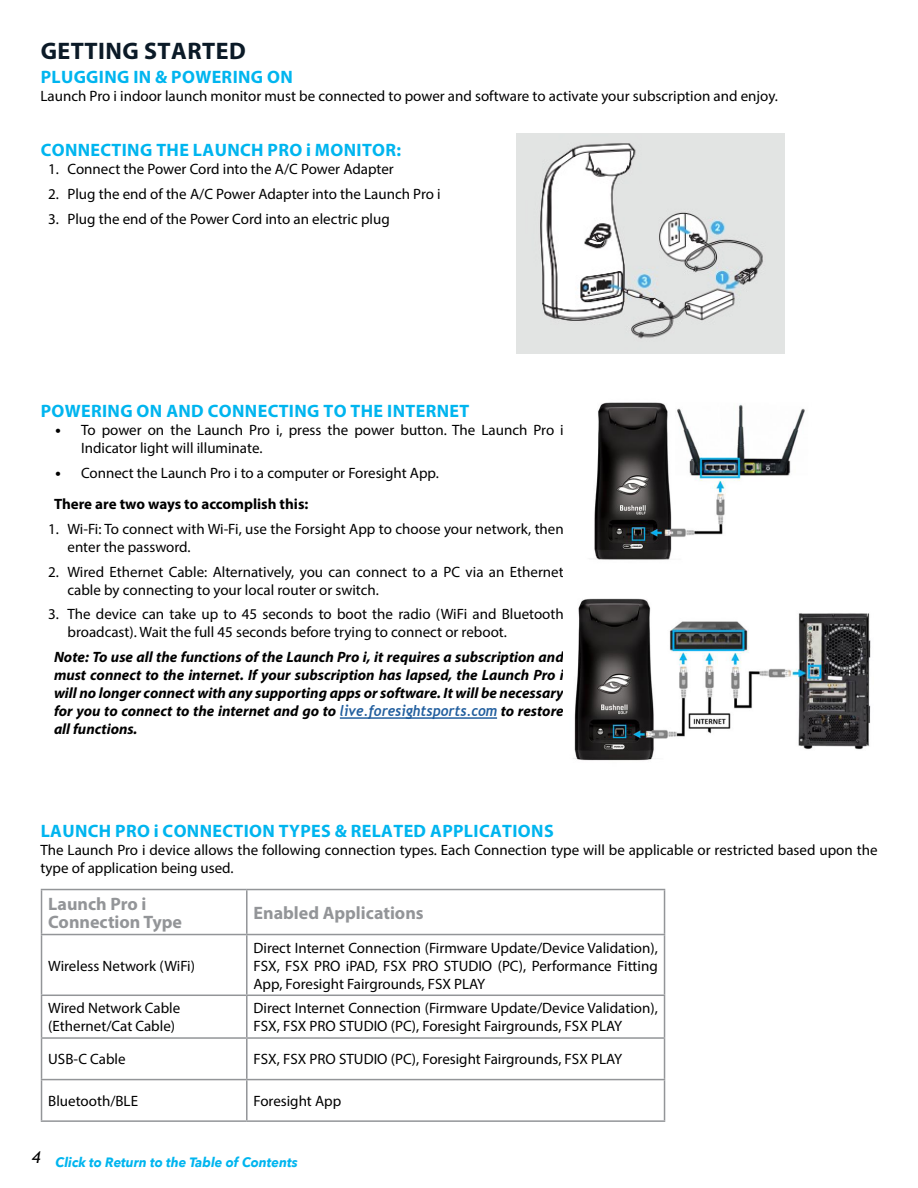
<style>
.page{position:relative;width:918px;height:1188px;background:#fff}
.page>*{position:absolute;margin:0;border:0;box-sizing:border-box;transform-origin:0 0}
.t1{font:700 24px "Myriad Pro";letter-spacing:.02em;color:#0b1a27}
.t2{font:700 18px "Myriad Pro";letter-spacing:.02em;color:#00b5ef}
.t3{font:700 18px/18px "Myriad Pro";color:#939598}
.t4{font:15px/18px "Myriad Pro";color:#000}
.t5{font:italic 700 15px/18px "Myriad Pro";color:#000;text-align:justify}
.t6{font:italic 700 13.5px "Avenir Next";color:#00b5ef;scale:.96 1}
.s1{font-family:"Trebuchet MS"}
.s2{font-weight:700}
.s3{font-family:"Trebuchet";color:#215e9e}
</style>
<div class="page">
<hr style="left:340px;top:717px;width:157px;height:2px;background:#215e9e">
<img style="left:516px;top:134px;width:269px;height:220px">
<hr style="left:41px;top:889px;width:206px;height:1px;background:#939598">
<hr style="left:41px;top:890px;width:1px;height:44px;background:#939598">
<hr style="left:247px;top:889px;width:418px;height:1px;background:#939598">
<hr style="left:246px;top:890px;width:2px;height:44px;background:#939598">
<hr style="left:664px;top:890px;width:1px;height:44px;background:#939598">
<hr style="left:41px;top:934px;width:206px;height:1px;background:#939598">
<hr style="left:41px;top:935px;width:1px;height:60px;background:#939598">
<hr style="left:247px;top:934px;width:418px;height:1px;background:#939598">
<hr style="left:246px;top:935px;width:2px;height:60px;background:#939598">
<hr style="left:664px;top:935px;width:1px;height:60px;background:#939598">
<hr style="left:41px;top:995px;width:206px;height:1px;background:#939598">
<hr style="left:41px;top:996px;width:1px;height:41px;background:#939598">
<hr style="left:247px;top:995px;width:418px;height:1px;background:#939598">
<hr style="left:246px;top:996px;width:2px;height:41px;background:#939598">
<hr style="left:664px;top:996px;width:1px;height:41px;background:#939598">
<hr style="left:41px;top:1037px;width:206px;height:2px;background:#939598">
<hr style="left:41px;top:1039px;width:1px;height:40px;background:#939598">
<hr style="left:247px;top:1037px;width:418px;height:2px;background:#939598">
<hr style="left:246px;top:1039px;width:2px;height:40px;background:#939598">
<hr style="left:664px;top:1039px;width:1px;height:40px;background:#939598">
<hr style="left:41px;top:1079px;width:206px;height:1px;background:#939598">
<hr style="left:41px;top:1080px;width:1px;height:40px;background:#939598">
<hr style="left:247px;top:1079px;width:418px;height:1px;background:#939598">
<hr style="left:246px;top:1080px;width:2px;height:40px;background:#939598">
<hr style="left:664px;top:1080px;width:1px;height:40px;background:#939598">
<hr style="left:41px;top:1120px;width:206px;height:2px;background:#939598">
<hr style="left:247px;top:1120px;width:418px;height:2px;background:#939598">
<img style="left:573px;top:402px;width:298px;height:359px">
<h1 class="t1" style="left:41px;top:35px;width:207px">GETTING STARTED</h1>
<p class="t2" style="left:41px;top:65px;width:254px">PLUGGING IN &amp; POWERING ON</p>
<p class="t4" style="left:40px;top:87px;width:739px">Launch Pro i indoor launch monitor must be connected to power and software to activate your subscription and enjoy.</p>
<p class="t2" style="left:41px;top:138px;width:362px">CONNECTING THE LAUNCH PRO i MONITOR:</p>
<p class="t4" style="left:48px;top:160px;width:347px">1. Connect the Power Cord into the A/C Power Adapter</p>
<p class="t4" style="left:48px;top:185px;width:394px">2. Plug the end of the A/C Power Adapter into the Launch Pro i</p>
<p class="t4" style="left:48px;top:209px;width:343px">3. Plug the end of the Power Cord into an electric plug</p>
<p class="t2" style="left:41px;top:399px;width:430px">POWERING ON AND CONNECTING TO THE INTERNET</p>
<p class="t4" style="left:81px;top:421px;width:484px;text-indent:-27px"><span class="s1">•</span> To power on the Launch Pro i, press the power button. The Launch Pro i<br>Indicator light will illuminate.</p>
<p class="t4" style="left:54px;top:457px;width:386px;line-height:31.5px"><span class="s1">•</span> Connect the Launch Pro i to a computer or Foresight App.<br><span class="s2">There are two ways to accomplish this:</span></p>
<p class="t4" style="left:68px;top:520px;width:498px;text-indent:-19px">1. Wi-Fi: To connect with Wi-Fi, use the Forsight App to choose your network, then enter the password.</p>
<p class="t4" style="left:68px;top:562px;width:498px;text-indent:-19px">2. Wired Ethernet Cable: Alternatively, you can connect to a PC via an Ethernet cable by connecting to your local router or switch.</p>
<p class="t4" style="left:68px;top:605px;width:498px;text-indent:-19px">3. The device can take up to 45 seconds to boot the radio (WiFi and Bluetooth broadcast). Wait the full 45 seconds before trying to connect or reboot.</p>
<p class="t5" style="left:54px;top:648px;width:511px">Note: To use all the functions of the Launch Pro i, it requires a subscription and must connect to the internet. If your subscription has lapsed, the Launch Pro i will no longer connect with any supporting apps or software. It will be necessary for you to connect to the internet and go to <span class="s3">live.foresightsports.com</span> to restore all functions.</p>
<p class="t2" style="left:41px;top:819px;width:515px">LAUNCH PRO i CONNECTION TYPES &amp; RELATED APPLICATIONS</p>
<p class="t4" style="left:40px;top:841px;width:839px">The Launch Pro i device allows the following connection types. Each Connection type will be applicable or restricted based upon the type of application being used.</p>
<p class="t3" style="left:48px;top:894px;width:135px">Launch Pro i<br>Connection Type</p>
<p class="t3" style="left:254px;top:903px;width:172px">Enabled Applications</p>
<p class="t4" style="left:48px;top:956px;width:148px">Wireless Network (WiFi)</p>
<p class="t4" style="left:254px;top:938px;width:406px;text-align:justify">Direct Internet Connection (Firmware Update/Device Validation), FSX, FSX PRO iPAD, FSX PRO STUDIO (PC), Performance Fitting App, Foresight Fairgrounds, FSX PLAY</p>
<p class="t4" style="left:48px;top:999px;width:134px">Wired Network Cable (Ethernet/Cat Cable)</p>
<p class="t4" style="left:254px;top:999px;width:406px">Direct Internet Connection (Firmware Update/Device Validation),<br>FSX, FSX PRO STUDIO (PC), Foresight Fairgrounds, FSX PLAY</p>
<p class="t4" style="left:48px;top:1050px;width:79px">USB-C Cable</p>
<p class="t4" style="left:254px;top:1050px;width:370px">FSX, FSX PRO STUDIO (PC), Foresight Fairgrounds, FSX PLAY</p>
<p class="t4" style="left:48px;top:1092px;width:91px">Bluetooth/BLE</p>
<p class="t4" style="left:254px;top:1092px;width:89px">Foresight App</p>
<p class="t6" style="left:32px;top:1151px;width:279px"><sup>4</sup> Click to Return to the Table of Contents</p>
</div>
